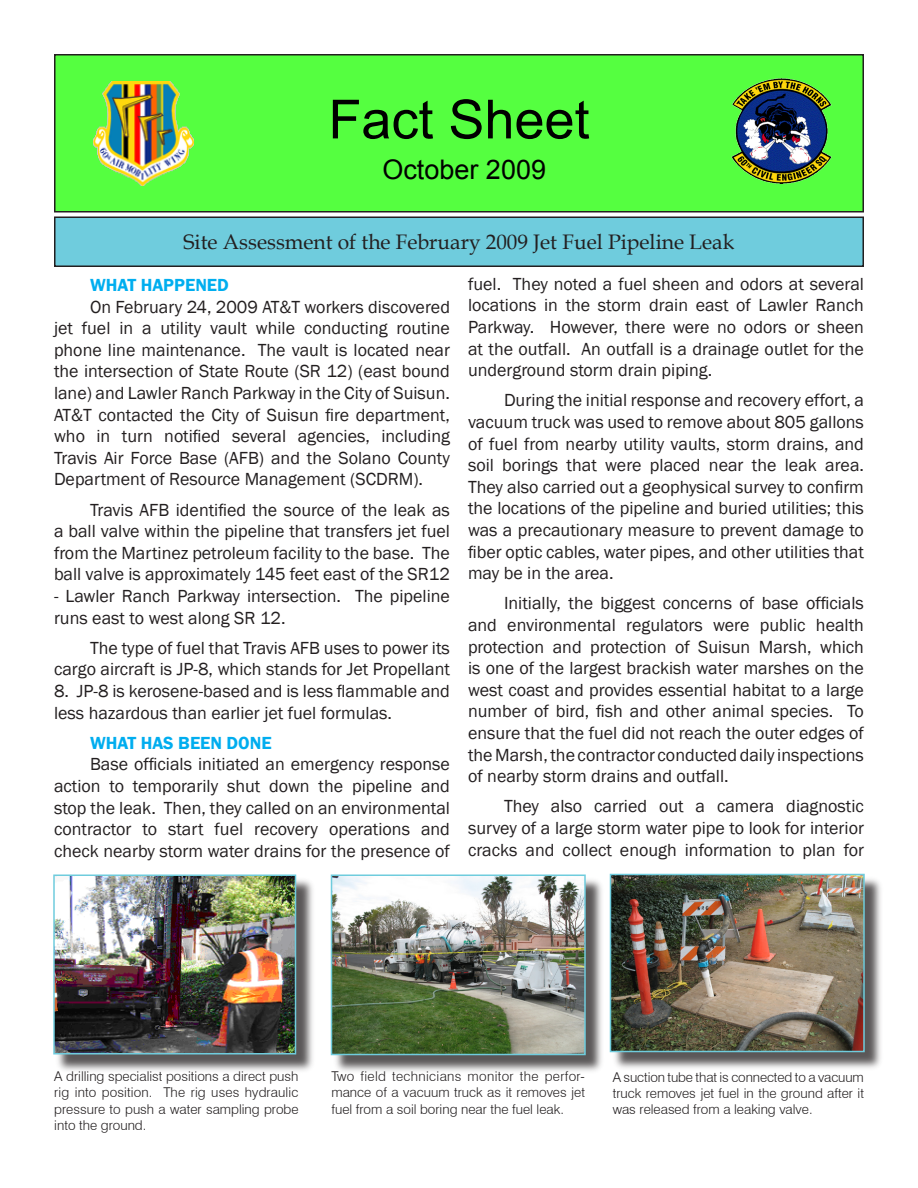
<style>
.page{position:relative;width:918px;height:1188px;background:#fff}
.page>*{position:absolute;margin:0;border:0;box-sizing:border-box;transform-origin:0 0}
.t1{font:54px "Arial";color:#000}
.t2{font:27px "Arial";color:#000}
.t3{font:21px "Book Antiqua";color:#231f20}
.t4{font:18px/21.6px "Franklin Gothic";color:#231f20;text-align:justify}
.t5{font:600 18px "Franklin Gothic";color:#00adef}
.t6{font:600 18px "Franklin Gothic";color:#00aeef}
.t7{font:300 13.5px/16.2px "Swiss 721 BT";color:#231f20;text-align:justify}
</style>
<div class="page">
<div style="left:55px;top:55px;width:808px;height:157px;background:#55ff40"></div>
<div style="left:54px;top:54px;width:810px;height:159px;border:2px solid #231f20"></div>
<img style="left:732px;top:79px;width:100px;height:105px">
<div style="left:55px;top:217px;width:808px;height:49px;background:#6fccdd"></div>
<div style="left:54px;top:216px;width:810px;height:51px;border:2px solid #231f20"></div>
<img style="left:94px;top:81px;width:100px;height:105px">
<div style="left:55px;top:876px;width:261px;height:198px;background:#231f20;opacity:.75"></div>
<img style="left:56px;top:877px;width:237px;height:174px">
<div style="left:53px;top:874px;width:243px;height:180px;border:2px solid #6fccdd"></div>
<div style="left:611px;top:875px;width:273px;height:197px;background:#231f20;opacity:.75"></div>
<img style="left:613px;top:877px;width:249px;height:172px">
<div style="left:610px;top:874px;width:255px;height:178px;border:2px solid #6fccdd"></div>
<div style="left:332px;top:876px;width:273px;height:199px;background:#231f20;opacity:.75"></div>
<img style="left:334px;top:877px;width:249px;height:175px">
<div style="left:331px;top:874px;width:255px;height:181px;border:2px solid #6fccdd"></div>
<p class="t1" style="left:328px;top:84px;width:263px">Fact Sheet</p>
<p class="t2" style="left:382px;top:152px;width:165px">October 2009</p>
<p class="t3" style="left:184px;top:228px;width:552px">Site Assessment of the February 2009 Jet Fuel Pipeline Leak</p>
<p class="t6" style="left:90px;top:274px;width:140px">WHAT HAPPENED</p>
<p class="t4" style="left:54px;top:296px;width:398px;text-indent:36px">On February 24, 2009 AT&amp;T workers discovered jet fuel in a utility vault while conducting routine phone line maintenance. The vault is located near the intersection of State Route (SR 12) (east bound lane) and Lawler Ranch Parkway in the City of Suisun.<br>AT&amp;T contacted the City of Suisun fire department, who in turn notified several agencies, including Travis Air Force Base (AFB) and the Solano County Department of Resource Management (SCDRM).</p>
<p class="t4" style="left:54px;top:499px;width:398px;text-indent:36px">Travis AFB identified the source of the leak as a ball valve within the pipeline that transfers jet fuel from the Martinez petroleum facility to the base. The ball valve is approximately 145 feet east of the SR12</p>
<p class="t4" style="left:54px;top:586px;width:397px">- Lawler Ranch Parkway intersection. The pipeline runs east to west along SR 12.</p>
<p class="t4" style="left:54px;top:637px;width:398px;text-align:right">The type of fuel that Travis AFB uses to power its cargo aircraft is JP-8, which stands for Jet Propellant</p>
<p class="t4" style="left:54px;top:681px;width:397px">8. JP-8 is kerosene-based and is less flammable and less hazardous than earlier jet fuel formulas.</p>
<p class="t5" style="left:90px;top:732px;width:183px">WHAT HAS BEEN DONE</p>
<p class="t4" style="left:54px;top:754px;width:398px;text-indent:36px">Base officials initiated an emergency response action to temporarily shut down the pipeline and stop the leak. Then, they called on an environmental contractor to start fuel recovery operations and check nearby storm water drains for the presence of</p>
<p class="t4" style="left:468px;top:273px;width:398px">fuel. They noted a fuel sheen and odors at several locations in the storm drain east of Lawler Ranch Parkway. However, there were no odors or sheen at the outfall. An outfall is a drainage outlet for the underground storm drain piping.</p>
<p class="t4" style="left:468px;top:390px;width:398px;text-indent:36px">During the initial response and recovery effort, a vacuum truck was used to remove about 805 gallons of fuel from nearby utility vaults, storm drains, and soil borings that were placed near the leak area.<br>They also carried out a geophysical survey to confirm the locations of the pipeline and buried utilities; this was a precautionary measure to prevent damage to fiber optic cables, water pipes, and other utilities that may be in the area.</p>
<p class="t4" style="left:468px;top:593px;width:398px;text-indent:36px">Initially, the biggest concerns of base officials and environmental regulators were public health protection and protection of Suisun Marsh, which is one of the largest brackish water marshes on the west coast and provides essential habitat to a large number of bird, fish and other animal species. To ensure that the fuel did not reach the outer edges of the Marsh, the contractor conducted daily inspections of nearby storm drains and outfall.</p>
<p class="t4" style="left:468px;top:796px;width:398px;text-indent:36px">They also carried out a camera diagnostic survey of a large storm water pipe to look for interior cracks and collect enough information to plan for</p>
<p class="t7" style="left:54px;top:1068px;width:246px">A drilling specialist positions a direct push rig into position. The rig uses hydraulic pressure to push a water sampling probe into the ground.</p>
<p class="t7" style="left:332px;top:1068px;width:255px">Two field technicians monitor the perfor&shy;mance of a vacuum truck as it removes jet fuel from a soil boring near the fuel leak.</p>
<p class="t7" style="left:613px;top:1069px;width:253px">A suction tube that is connected to a vacuum truck removes jet fuel in the ground after it was released from a leaking valve.</p>
</div>
